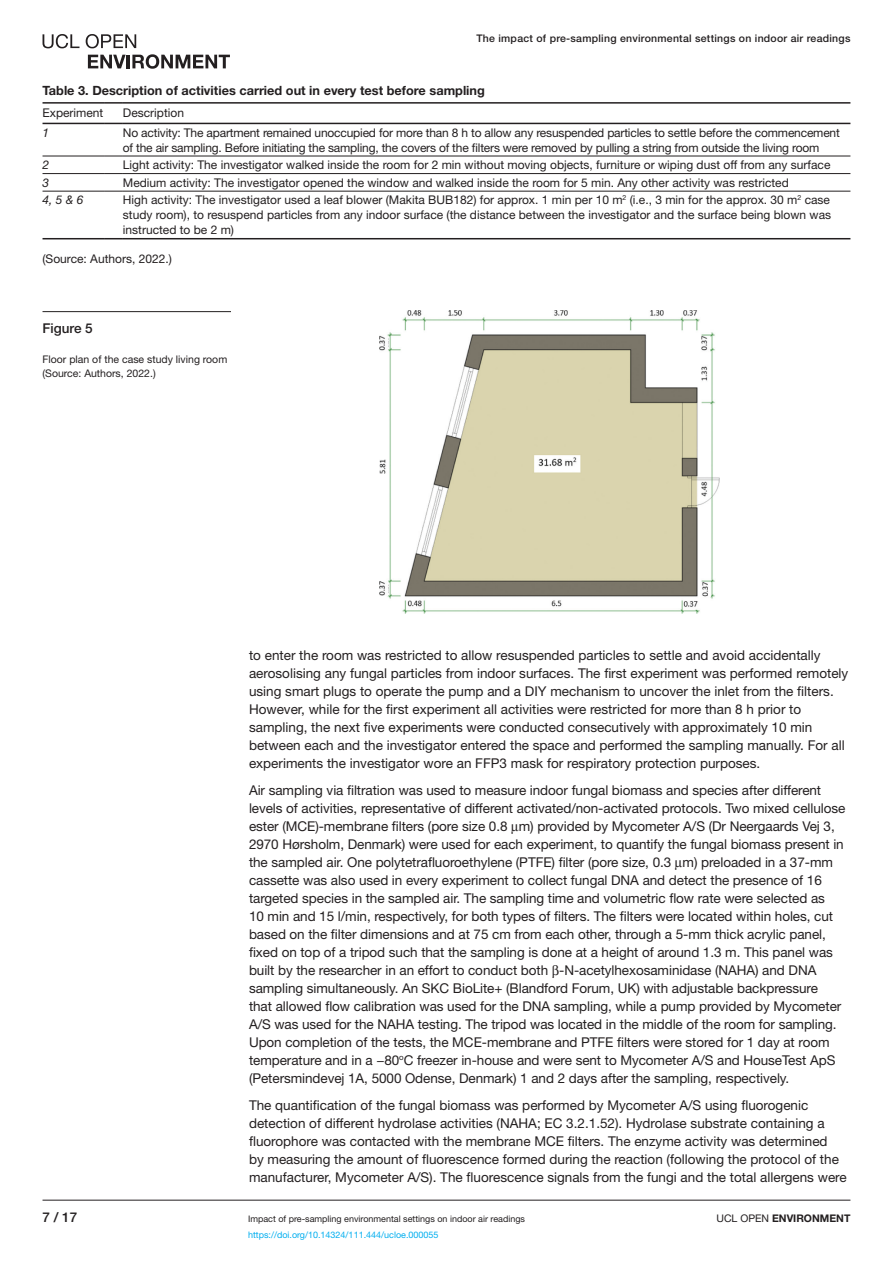
<style>
.page{position:relative;width:893px;height:1263px;background:#fff}
.page>*{position:absolute;margin:0;border:0;box-sizing:border-box;transform-origin:0 0}
.t1{font:13.5px/18px "Helvetica Neue LT Std";letter-spacing:-.005em;color:#231f20}
.t2{font:500 13.5px "Helvetica Neue LT Std";color:#231f20}
.t3{font:700 12.75px "Helvetica Neue LT Std";color:#231f20}
.t4{font:12px/15px "Helvetica Neue LT Std";color:#231f20}
.t5{font:italic 12px "Helvetica Neue LT Std";color:#231f20}
.t6{font:500 10.5px "Helvetica Neue LT Std";letter-spacing:.025em;color:#231f20}
.t7{font:10.5px/13.5px "Helvetica Neue LT Std";color:#231f20}
.t8{font:700 10.5px "Helvetica Neue LT Std";color:#231f20}
.t9{font:9px "Helvetica Neue LT Std";color:#231f20}
.t10{font:9px "Helvetica Neue LT Std";color:#00aeef}
.s1{font-weight:400}
</style>
<div class="page">
<hr style="left:43px;top:1200px;width:807px;height:1px;background:#231f20">
<svg style="left:43px;top:34px;width:36px;height:14px"></svg>
<svg style="left:86px;top:34px;width:50px;height:14px"></svg>
<svg style="left:88px;top:54px;width:142px;height:15px"></svg>
<img style="left:380px;top:311px;width:340px;height:302px">
<hr style="left:43px;top:311px;width:188px;height:1px;background:#231f20">
<hr style="left:43px;top:238px;width:62px;height:1px;background:#231f20">
<svg style="left:105px;top:238px;width:18px;height:1px"></svg>
<hr style="left:123px;top:238px;width:727px;height:1px;background:#231f20">
<hr style="left:43px;top:102px;width:62px;height:2px;background:#231f20">
<svg style="left:105px;top:102px;width:18px;height:2px"></svg>
<hr style="left:123px;top:102px;width:727px;height:2px;background:#231f20">
<hr style="left:43px;top:123px;width:62px;height:1px;background:#231f20">
<svg style="left:105px;top:123px;width:18px;height:1px"></svg>
<hr style="left:123px;top:123px;width:727px;height:1px;background:#231f20">
<hr style="left:43px;top:156px;width:62px;height:1px;background:#231f20">
<svg style="left:105px;top:156px;width:18px;height:1px"></svg>
<hr style="left:123px;top:156px;width:727px;height:1px;background:#231f20">
<hr style="left:43px;top:173px;width:62px;height:1px;background:#231f20">
<svg style="left:105px;top:173px;width:18px;height:1px"></svg>
<hr style="left:123px;top:173px;width:727px;height:1px;background:#231f20">
<hr style="left:43px;top:191px;width:62px;height:1px;background:#231f20">
<svg style="left:105px;top:191px;width:18px;height:1px"></svg>
<hr style="left:123px;top:191px;width:727px;height:1px;background:#231f20">
<p class="t6" style="left:476px;top:32px;width:376px">The impact of pre-sampling environmental settings on indoor air readings</p>
<p class="t3" style="left:43px;top:82px;width:444px">Table 3. Description of activities carried out in every test before sampling</p>
<p class="t4" style="left:43px;top:105px;width:62px">Experiment</p>
<p class="t4" style="left:123px;top:105px;width:63px">Description</p>
<p class="t5" style="left:43px;top:125px;width:8px">1</p>
<p class="t4" style="left:123px;top:125px;width:718px">No activity: The apartment remained unoccupied for more than 8 h to allow any resuspended particles to settle before the commencement of the air sampling. Before initiating the sampling, the covers of the filters were removed by pulling a string from outside the living room</p>
<p class="t5" style="left:43px;top:158px;width:8px">2</p>
<p class="t4" style="left:123px;top:157px;width:709px">Light activity: The investigator walked inside the room for 2 min without moving objects, furniture or wiping dust off from any surface</p>
<p class="t5" style="left:43px;top:175px;width:8px">3</p>
<p class="t4" style="left:123px;top:175px;width:667px">Medium activity: The investigator opened the window and walked inside the room for 5 min. Any other activity was restricted</p>
<p class="t5" style="left:43px;top:193px;width:42px">4, 5 &amp; 6</p>
<p class="t4" style="left:123px;top:192px;width:710px;text-align:justify">High activity: The investigator used a leaf blower (Makita BUB182) for approx. 1 min per 10 m<sup>2</sup> (i.e., 3 min for the approx. 30 m<sup>2</sup> case study room), to resuspend particles from any indoor surface (the distance between the investigator and the surface being blown was instructed to be 2 m)</p>
<p class="t4" style="left:43px;top:252px;width:131px">(Source: Authors, 2022.)</p>
<p class="t2" style="left:43px;top:320px;width:52px">Figure 5</p>
<p class="t7" style="left:43px;top:353px;width:186px">Floor plan of the case study living room (Source: Authors, 2022.)</p>
<p class="t1" style="left:249px;top:646px;width:601px">to enter the room was restricted to allow resuspended particles to settle and avoid accidentally aerosolising any fungal particles from indoor surfaces. The first experiment was performed remotely using smart plugs to operate the pump and a DIY mechanism to uncover the inlet from the filters.<br>However, while for the first experiment all activities were restricted for more than 8 h prior to sampling, the next five experiments were conducted consecutively with approximately 10 min between each and the investigator entered the space and performed the sampling manually. For all experiments the investigator wore an FFP3 mask for respiratory protection purposes.</p>
<p class="t1" style="left:249px;top:781px;width:598px">Air sampling via filtration was used to measure indoor fungal biomass and species after different levels of activities, representative of different activated/non-activated protocols. Two mixed cellulose ester (MCE)-membrane filters (pore size 0.8 m) provided by Mycometer A/S (Dr Neergaards Vej 3, 2970 Hørsholm, Denmark) were used for each experiment, to quantify the fungal biomass present in the sampled air. One polytetrafluoroethylene (PTFE) filter (pore size, 0.3 m) preloaded in a 37-mm cassette was also used in every experiment to collect fungal DNA and detect the presence of 16 targeted species in the sampled air. The sampling time and volumetric flow rate were selected as<br>10 min and 15 l/min, respectively, for both types of filters. The filters were located within holes, cut based on the filter dimensions and at 75 cm from each other, through a 5-mm thick acrylic panel, fixed on top of a tripod such that the sampling is done at a height of around 1.3 m. This panel was built by the researcher in an effort to conduct both -N-acetylhexosaminidase (NAHA) and DNA sampling simultaneously. An SKC BioLite+ (Blandford Forum, UK) with adjustable backpressure<br>that allowed flow calibration was used for the DNA sampling, while a pump provided by Mycometer A/S was used for the NAHA testing. The tripod was located in the middle of the room for sampling.<br>Upon completion of the tests, the MCE-membrane and PTFE filters were stored for 1 day at room temperature and in a −80<sup>o</sup>C freezer in-house and were sent to Mycometer A/S and HouseTest ApS (Petersmindevej 1A, 5000 Odense, Denmark) 1 and 2 days after the sampling, respectively.</p>
<p class="t1" style="left:249px;top:1096px;width:599px">The quantification of the fungal biomass was performed by Mycometer A/S using fluorogenic detection of different hydrolase activities (NAHA; EC 3.2.1.52). Hydrolase substrate containing a fluorophore was contacted with the membrane MCE filters. The enzyme activity was determined<br>by measuring the amount of fluorescence formed during the reaction (following the protocol of the manufacturer, Mycometer A/S). The fluorescence signals from the fungi and the total allergens were</p>
<p class="t2" style="left:43px;top:1209px;width:36px">7 / 17</p>
<p class="t9" style="left:248px;top:1213px;width:279px">Impact of pre-sampling environmental settings on indoor air readings</p>
<p class="t8" style="left:716px;top:1211px;width:135px"><span class="s1">UCL OPEN</span> ENVIRONMENT</p>
<p class="t10" style="left:248px;top:1229px;width:192px">https://doi.org/10.14324/111.444/ucloe.000055</p>
</div>
